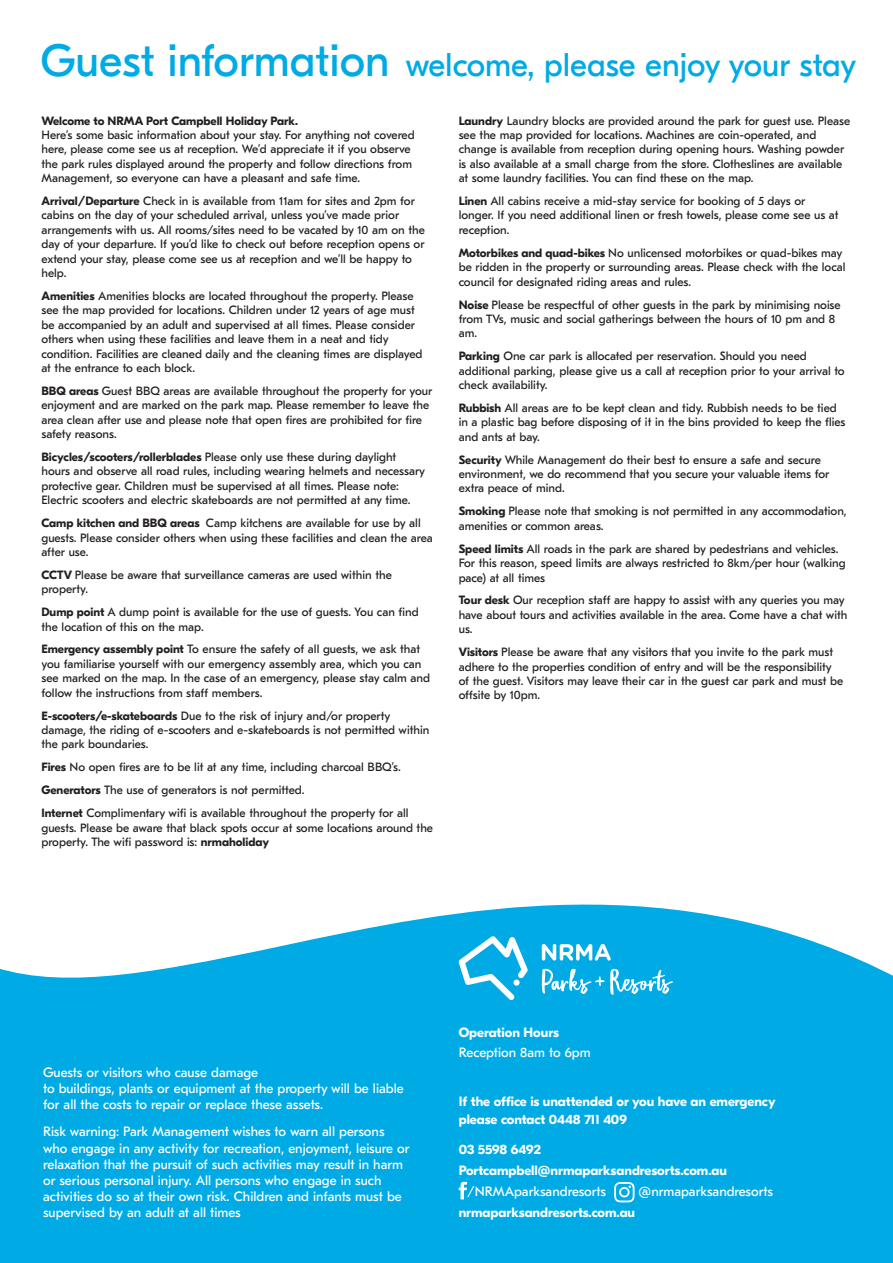
<style>
.page{position:relative;width:893px;height:1263px;background:#fff}
.page>*{position:absolute;margin:0;border:0;box-sizing:border-box;transform-origin:0 0}
.t1{font:32.7px "GT Eesti Display";color:#00abe5}
.t2{font:13.5px/16.2px "GT Eesti Text";color:#fff}
.t3{font:700 13.5px/18px "GT Eesti Display";color:#fff}
.t4{font:12px/14.4px "GT Eesti Text";color:#231f20}
.t5{font:700 12px "GT Eesti Display";color:#231f20}
.s1{font-size:45px}
.s2{font-family:"GT Eesti Display";font-weight:700}
</style>
<div class="page">
<svg style="left:0;top:904px;width:893px;height:359px;background:#18b3e7"></svg>
<svg style="left:458px;top:936px;width:70px;height:64px"></svg>
<svg style="left:542px;top:944px;width:69px;height:16px"></svg>
<svg style="left:542px;top:969px;width:131px;height:26px"></svg>
<svg style="left:459px;top:1182px;width:8px;height:17px"></svg>
<svg style="left:614px;top:1182px;width:21px;height:20px"></svg>
<h1 class="t1" style="left:40px;top:47px;width:817px"><span class="s1">Guest information</span> welcome, please enjoy your stay</h1>
<p class="t5" style="left:41px;top:114px;width:258px">Welcome to NRMA Port Campbell Holiday Park.</p>
<p class="t4" style="left:41px;top:128px;width:375px">Here’s some basic information about your stay. For anything not covered here, please come see us at reception. We’d appreciate it if you observe the park rules displayed around the property and follow directions from Management, so everyone can have a pleasant and safe time.</p>
<p class="t4" style="left:41px;top:194px;width:385px"><span class="s2">Arrival/Departure</span> Check in is available from 11am for sites and 2pm for cabins on the day of your scheduled arrival, unless you’ve made prior arrangements with us. All rooms/sites need to be vacated by 10 am on the day of your departure. If you’d like to check out before reception opens or extend your stay, please come see us at reception and we’ll be happy to help.</p>
<p class="t4" style="left:41px;top:289px;width:383px"><span class="s2">Amenities</span> Amenities blocks are located throughout the property. Please see the map provided for locations. Children under 12 years of age must be accompanied by an adult and supervised at all times. Please consider others when using these facilities and leave them in a neat and tidy condition. Facilities are cleaned daily and the cleaning times are displayed at the entrance to each block.</p>
<p class="t4" style="left:41px;top:384px;width:392px"><span class="s2">BBQ areas</span> Guest BBQ areas are available throughout the property for your enjoyment and are marked on the park map. Please remember to leave the area clean after use and please note that open fires are prohibited for fire safety reasons.</p>
<p class="t4" style="left:41px;top:450px;width:385px"><span class="s2">Bicycles/scooters/rollerblades</span> Please only use these during daylight hours and observe all road rules, including wearing helmets and necessary protective gear. Children must be supervised at all times. Please note:<br>Electric scooters and electric skateboards are not permitted at any time.</p>
<p class="t4" style="left:41px;top:516px;width:393px"><span class="s2">Camp kitchen and BBQ areas</span> Camp kitchens are available for use by all guests. Please consider others when using these facilities and clean the area after use.</p>
<p class="t4" style="left:41px;top:568px;width:352px"><span class="s2">CCTV</span> Please be aware that surveillance cameras are used within the property.</p>
<p class="t4" style="left:41px;top:605px;width:379px"><span class="s2">Dump point</span> A dump point is available for the use of guests. You can find the location of this on the map.</p>
<p class="t4" style="left:41px;top:642px;width:390px"><span class="s2">Emergency assembly point</span> To ensure the safety of all guests, we ask that you familiarise yourself with our emergency assembly area, which you can see marked on the map. In the case of an emergency, please stay calm and follow the instructions from staff members.</p>
<p class="t4" style="left:41px;top:708px;width:389px"><span class="s2">E-scooters/e-skateboards</span> Due to the risk of injury and/or property damage, the riding of e-scooters and e-skateboards is not permitted within the park boundaries.</p>
<p class="t4" style="left:41px;top:756px;width:369px;line-height:23px"><span class="s2">Fires</span> No open fires are to be lit at any time, including charcoal BBQ’s.<br><span class="s2">Generators</span> The use of generators is not permitted.<br><span class="s2">Internet</span> Complimentary wifi is available throughout the property for all</p>
<p class="t4" style="left:41px;top:820px;width:393px">guests. Please be aware that black spots occur at some locations around the property. The wifi password is: <span class="s2">nrmaholiday</span></p>
<p class="t4" style="left:459px;top:113px;width:393px"><span class="s2">Laundry</span> Laundry blocks are provided around the park for guest use. Please see the map provided for locations. Machines are coin-operated, and change is available from reception during opening hours. Washing powder is also available at a small charge from the store. Clotheslines are available at some laundry facilities. You can find these on the map.</p>
<p class="t4" style="left:459px;top:194px;width:381px"><span class="s2">Linen</span> All cabins receive a mid-stay service for booking of 5 days or longer. If you need additional linen or fresh towels, please come see us at reception.</p>
<p class="t4" style="left:459px;top:246px;width:388px"><span class="s2">Motorbikes and quad-bikes</span> No unlicensed motorbikes or quad-bikes may be ridden in the property or surrounding areas. Please check with the local council for designated riding areas and rules.</p>
<p class="t4" style="left:459px;top:297px;width:383px"><span class="s2">Noise</span> Please be respectful of other guests in the park by minimising noise from TVs, music and social gatherings between the hours of 10 pm and 8 am.</p>
<p class="t4" style="left:459px;top:349px;width:387px"><span class="s2">Parking</span> One car park is allocated per reservation. Should you need additional parking, please give us a call at reception prior to your arrival to check availability.</p>
<p class="t4" style="left:459px;top:401px;width:388px"><span class="s2">Rubbish</span> All areas are to be kept clean and tidy. Rubbish needs to be tied in a plastic bag before disposing of it in the bins provided to keep the flies and ants at bay.</p>
<p class="t4" style="left:459px;top:453px;width:372px"><span class="s2">Security</span> While Management do their best to ensure a safe and secure environment, we do recommend that you secure your valuable items for extra peace of mind.</p>
<p class="t4" style="left:459px;top:504px;width:390px"><span class="s2">Smoking</span> Please note that smoking is not permitted in any accommodation, amenities or common areas.</p>
<p class="t4" style="left:459px;top:542px;width:388px"><span class="s2">Speed limits</span> All roads in the park are shared by pedestrians and vehicles.<br>For this reason, speed limits are always restricted to 8km/per hour (walking pace) at all times</p>
<p class="t4" style="left:459px;top:593px;width:390px"><span class="s2">Tour desk</span> Our reception staff are happy to assist with any queries you may have about tours and activities available in the area. Come have a chat with us.</p>
<p class="t4" style="left:459px;top:645px;width:386px"><span class="s2">Visitors</span> Please be aware that any visitors that you invite to the park must adhere to the properties condition of entry and will be the responsibility of the guest. Visitors may leave their car in the guest car park and must be offsite by 10pm.</p>
<p class="t2" style="left:43px;top:1064px;width:362px">Guests or visitors who cause damage<br>to buildings, plants or equipment at the property will be liable for all the costs to repair or replace these assets.</p>
<p class="t2" style="left:43px;top:1124px;width:368px">Risk warning: Park Management wishes to warn all persons who engage in any activity for recreation, enjoyment, leisure or relaxation that the pursuit of such activities may result in harm or serious personal injury. All persons who engage in such activities do so at their own risk. Children and infants must be supervised by an adult at all times</p>
<p class="t3" style="left:459px;top:1024px;width:102px">Operation Hours</p>
<p class="t2" style="left:459px;top:1044px;width:134px">Reception 8am to 6pm</p>
<p class="t3" style="left:459px;top:1092px;width:318px">If the office is unattended or you have an emergency please contact 0448 711 409</p>
<p class="t3" style="left:459px;top:1139px;width:270px;line-height:21px">03 5598 6492<br>Portcampbell@nrmaparksandresorts.com.au</p>
<p class="t2" style="left:467px;top:1184px;width:140px">/NRMAparksandresorts</p>
<p class="t2" style="left:639px;top:1184px;width:136px">@nrmaparksandresorts</p>
<p class="t3" style="left:459px;top:1204px;width:178px">nrmaparksandresorts.com.au</p>
</div>
